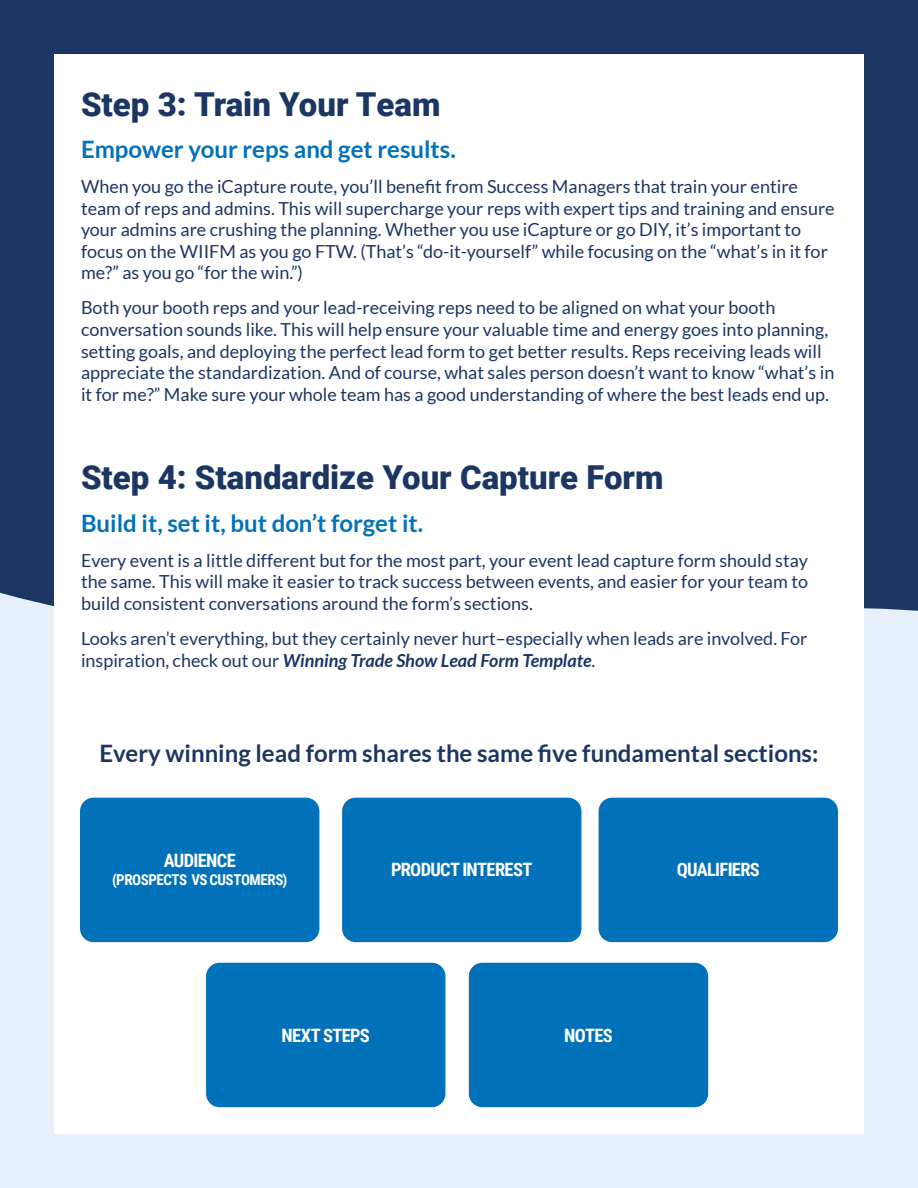
<style>
.page{position:relative;width:918px;height:1188px;background:#e7f0fa}
.page>*{position:absolute;margin:0;border:0;box-sizing:border-box;transform-origin:0 0}
._22_Atuo{font:900 33px "Roboto";color:#1c3664}
._16_Auto{font:700 24px "Lato";color:#0172ba}
._16_Auto-2{font:700 24px "Lato";color:#1c3664}
.t1{font:700 18.45px "Roboto Condensed";letter-spacing:-.035em;color:#fff}
._12_Auto{font:18px/21.6px "Lato";color:#1c3664}
.t2{font:700 15px "Roboto Condensed";letter-spacing:-.03em;color:#fff}
.s1{font-weight:700;font-style:italic}
</style>
<div class="page">
<div style="left:0;top:0;width:918px;height:428px;background:#1c3664"></div>
<div style="left:0;top:428px;width:918px;height:183px;background:#1c3664"></div>
<div style="left:54px;top:54px;width:810px;height:1080px;background:#fff"></div>
<div style="left:80px;top:798px;width:239px;height:144px;background:#0172ba;border-radius:14px"></div>
<div style="left:342px;top:798px;width:239px;height:144px;background:#0172ba;border-radius:14px"></div>
<div style="left:599px;top:798px;width:239px;height:144px;background:#0172ba;border-radius:14px"></div>
<div style="left:206px;top:963px;width:239px;height:144px;background:#0172ba;border-radius:14px"></div>
<div style="left:469px;top:963px;width:239px;height:144px;background:#0172ba;border-radius:14px"></div>
<p class="_22_Atuo" style="left:81px;top:81px;width:361px">Step 3: Train Your Team</p>
<p class="_16_Auto" style="left:81px;top:135px;width:376px">Empower your reps and get results.</p>
<p class="_12_Auto" style="left:81px;top:176px;width:755px">When you go the iCapture route, you’ll benefit from Success Managers that train your entire team of reps and admins. This will supercharge your reps with expert tips and training and ensure your admins are crushing the planning. Whether you use iCapture or go DIY, it’s important to focus on the WIIFM as you go FTW. (That’s “do-it-yourself” while focusing on the “what’s in it for me?” as you go “for the win.”)</p>
<p class="_12_Auto" style="left:81px;top:297px;width:755px">Both your booth reps and your lead-receiving reps need to be aligned on what your booth conversation sounds like. This will help ensure your valuable time and energy goes into planning, setting goals, and deploying the perfect lead form to get better results. Reps receiving leads will appreciate the standardization. And of course, what sales person doesn’t want to know “what’s in it for me?” Make sure your whole team has a good understanding of where the best leads end up.</p>
<p class="_22_Atuo" style="left:81px;top:454px;width:584px">Step 4: Standardize Your Capture Form</p>
<p class="_16_Auto" style="left:81px;top:509px;width:344px">Build it, set it, but don’t forget it.</p>
<p class="_12_Auto" style="left:81px;top:549px;width:729px;text-align:justify">Every event is a little different but for the most part, your event lead capture form should stay the same. This will make it easier to track success between events, and easier for your team to build consistent conversations around the form’s sections.</p>
<p class="_12_Auto" style="left:81px;top:628px;width:728px">Looks aren’t everything, but they certainly never hurt–especially when leads are involved. For inspiration, check out our <span class="s1">Winning Trade Show Lead Form Template</span>.</p>
<p class="_16_Auto-2" style="left:99px;top:740px;width:721px">Every winning lead form shares the same five fundamental sections:</p>
<p class="t1" style="left:164px;top:848px;width:73px">AUDIENCE</p>
<p class="t2" style="left:112px;top:870px;width:177px">(PROSPECTS VS CUSTOMERS)</p>
<p class="t1" style="left:391px;top:857px;width:143px">PRODUCT INTEREST</p>
<p class="t1" style="left:677px;top:857px;width:85px">QUALIFIERS</p>
<p class="t1" style="left:282px;top:1022px;width:90px">NEXT STEPS</p>
<p class="t1" style="left:564px;top:1022px;width:50px">NOTES</p>
</div>
